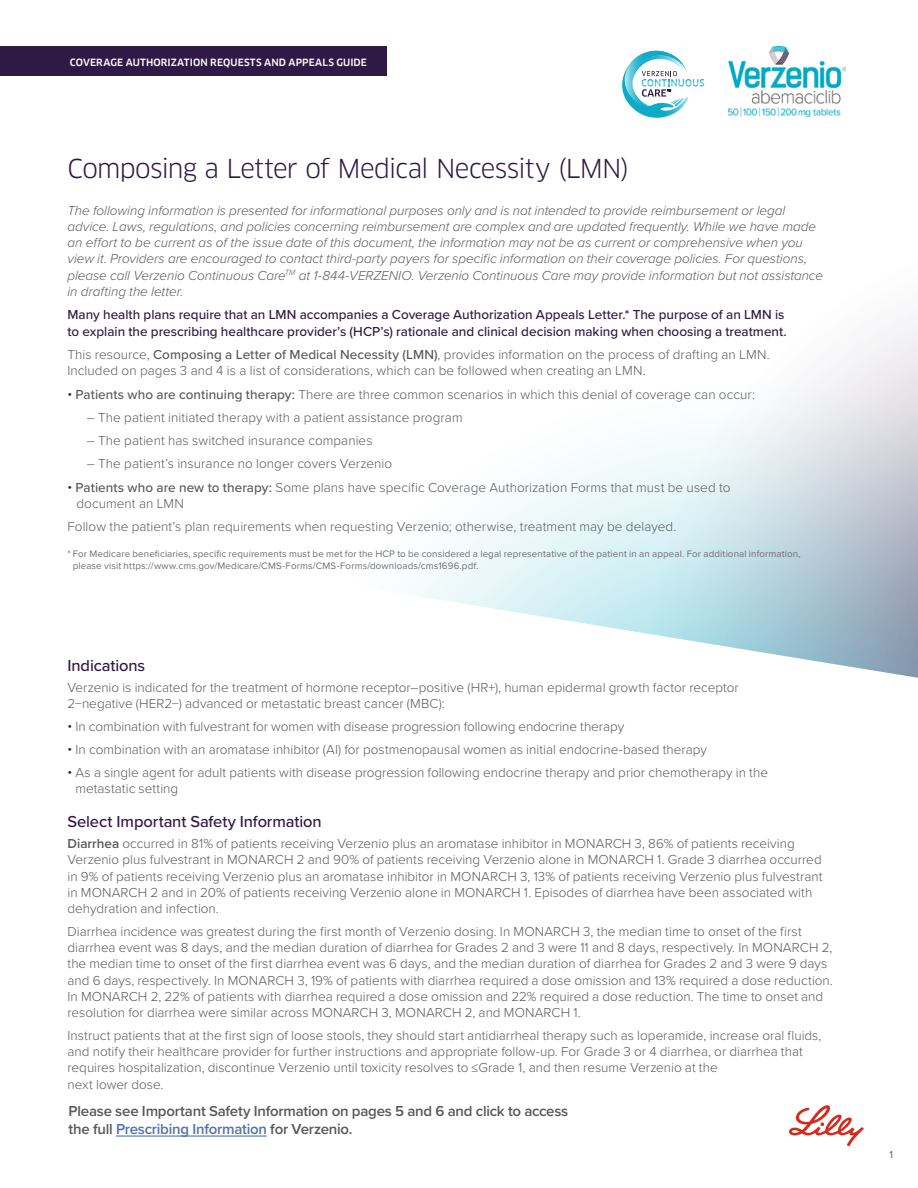
<style>
.page{position:relative;width:918px;height:1188px;background:#fff}
.page>*{position:absolute;margin:0;border:0;box-sizing:border-box;transform-origin:0 0}
.t1{font:25.5px "Clan Pro";letter-spacing:-.03em;color:#2f1945}
.t2{font:500 16.5px "Proxima Nova";letter-spacing:-.005em;color:#2f1945}
.sub{font:600 15px/18px "Proxima Nova";letter-spacing:-.015em;color:#58595b}
.body{font:300 13.5px/16.2px "Proxima Nova";color:#58595b}
.body-2{font:italic 300 13.5px/16.2px "Proxima Nova";letter-spacing:-.005em;color:#58595b}
.body-3{font:500 13.5px/16.5px "Proxima Nova";color:#2f1945}
.t3{font:10.5px "Proxima Nova";color:#58595b}
.body-4{font:9.75px/12px "Proxima Nova";letter-spacing:.015em;color:#6d6e71}
.sub-2{font:500 9.75px "Clan Pro";letter-spacing:.01em;color:#fff}
.s1{font-weight:500}
.s2{color:#2f1945}
.s3{font-weight:600}
.s4{color:#4f73ad}
</style>
<div class="page">
<svg style="left:412px;top:321px;width:506px;height:357px"></svg>
<hr style="left:116px;top:1135px;width:151px;height:2px;background:#4f73ad">
<svg style="left:789px;top:1105px;width:75px;height:41px"></svg>
<div style="left:0;top:46px;width:386px;height:30px;background:#2f1945"></div>
<svg style="left:622px;top:51px;width:82px;height:67px"></svg>
<img style="left:728px;top:47px;width:118px;height:69px">
<p class="sub-2" style="left:70px;top:57px;width:299px">COVERAGE AUTHORIZATION REQUESTS AND APPEALS GUIDE</p>
<p class="t1" style="left:68px;top:153px;width:563px">Composing a Letter of Medical Necessity (LMN)</p>
<p class="body-2" style="left:67px;top:202px;width:757px">The following information is presented for informational purposes only and is not intended to provide reimbursement or legal advice. Laws, regulations, and policies concerning reimbursement are complex and are updated frequently. While we have made an effort to be current as of the issue date of this document, the information may not be as current or comprehensive when you view it. Providers are encouraged to contact third-party payers for specific information on their coverage policies. For questions, please call Verzenio Continuous Care<sup>TM</sup> at 1-844-VERZENIO. Verzenio Continuous Care may provide information but not assistance in drafting the letter.</p>
<p class="body-3" style="left:67px;top:306px;width:721px">Many health plans require that an LMN accompanies a Coverage Authorization Appeals Letter.* The purpose of an LMN is to explain the prescribing healthcare provider’s (HCP’s) rationale and clinical decision making when choosing a treatment.</p>
<p class="body" style="left:67px;top:345px;width:704px">This resource, <span class="s1">Composing a Letter of Medical Necessity (LMN)</span>, provides information on the process of drafting an LMN.<br>Included on pages 3 and 4 is a list of considerations, which can be followed when creating an LMN.</p>
<p class="body" style="left:67px;top:385px;width:689px"><span class="s2">•</span> <span class="s1">Patients who are continuing therapy:</span> There are three common scenarios in which this denial of coverage can occur:</p>
<p class="body" style="left:87px;top:409px;width:377px">– The patient initiated therapy with a patient assistance program</p>
<p class="body" style="left:87px;top:432px;width:287px">– The patient has switched insurance companies</p>
<p class="body" style="left:87px;top:455px;width:307px">– The patient’s insurance no longer covers Verzenio</p>
<p class="body" style="left:76px;top:478px;width:656px;text-indent:-9px"><span class="s2">•</span> <span class="s1">Patients who are new to therapy:</span> Some plans have specific Coverage Authorization Forms that must be used to document an LMN</p>
<p class="body" style="left:67px;top:518px;width:611px">Follow the patient’s plan requirements when requesting Verzenio; otherwise, treatment may be delayed.</p>
<p class="body-4" style="left:73px;top:547px;width:730px;text-indent:-5px">* For Medicare beneficiaries, specific requirements must be met for the HCP to be considered a legal representative of the patient in an appeal. For additional information, please visit https://www.cms.gov/Medicare/CMS-Forms/CMS-Forms/downloads/cms1696.pdf.</p>
<p class="t2" style="left:68px;top:653px;width:79px">Indications</p>
<p class="body" style="left:68px;top:679px;width:673px">Verzenio is indicated for the treatment of hormone receptor–positive (HR+), human epidermal growth factor receptor<br>2−negative (HER2−) advanced or metastatic breast cancer (MBC):</p>
<p class="body" style="left:68px;top:718px;width:558px"><span class="s2">•</span> In combination with fulvestrant for women with disease progression following endocrine therapy</p>
<p class="body" style="left:68px;top:741px;width:641px"><span class="s2">•</span> In combination with an aromatase inhibitor (AI) for postmenopausal women as initial endocrine-based therapy</p>
<p class="body" style="left:76px;top:764px;width:694px;text-indent:-8px"><span class="s2">•</span> As a single agent for adult patients with disease progression following endocrine therapy and prior chemotherapy in the metastatic setting</p>
<p class="t2" style="left:68px;top:809px;width:256px">Select Important Safety Information</p>
<p class="body" style="left:68px;top:835px;width:757px"><span class="s3">Diarrhea</span> occurred in 81% of patients receiving Verzenio plus an aromatase inhibitor in MONARCH 3, 86% of patients receiving Verzenio plus fulvestrant in MONARCH 2 and 90% of patients receiving Verzenio alone in MONARCH 1. Grade 3 diarrhea occurred in 9% of patients receiving Verzenio plus an aromatase inhibitor in MONARCH 3, 13% of patients receiving Verzenio plus fulvestrant in MONARCH 2 and in 20% of patients receiving Verzenio alone in MONARCH 1. Episodes of diarrhea have been associated with dehydration and infection.</p>
<p class="body" style="left:68px;top:923px;width:767px">Diarrhea incidence was greatest during the first month of Verzenio dosing. In MONARCH 3, the median time to onset of the first diarrhea event was 8 days, and the median duration of diarrhea for Grades 2 and 3 were 11 and 8 days, respectively. In MONARCH 2, the median time to onset of the first diarrhea event was 6 days, and the median duration of diarrhea for Grades 2 and 3 were 9 days and 6 days, respectively. In MONARCH 3, 19% of patients with diarrhea required a dose omission and 13% required a dose reduction.<br>In MONARCH 2, 22% of patients with diarrhea required a dose omission and 22% required a dose reduction. The time to onset and resolution for diarrhea were similar across MONARCH 3, MONARCH 2, and MONARCH 1.</p>
<p class="body" style="left:68px;top:1027px;width:756px">Instruct patients that at the first sign of loose stools, they should start antidiarrheal therapy such as loperamide, increase oral fluids, and notify their healthcare provider for further instructions and appropriate follow-up. For Grade 3 or 4 diarrhea, or diarrhea that requires hospitalization, discontinue Verzenio until toxicity resolves to ≤Grade 1, and then resume Verzenio at the<br>next lower dose.</p>
<p class="sub" style="left:69px;top:1101px;width:501px">Please see Important Safety Information on pages 5 and 6 and click to access the full <span class="s4">Prescribing Information</span> for Verzenio.</p>
<p class="t3" style="left:889px;top:1147px;width:5px">1</p>
</div>
